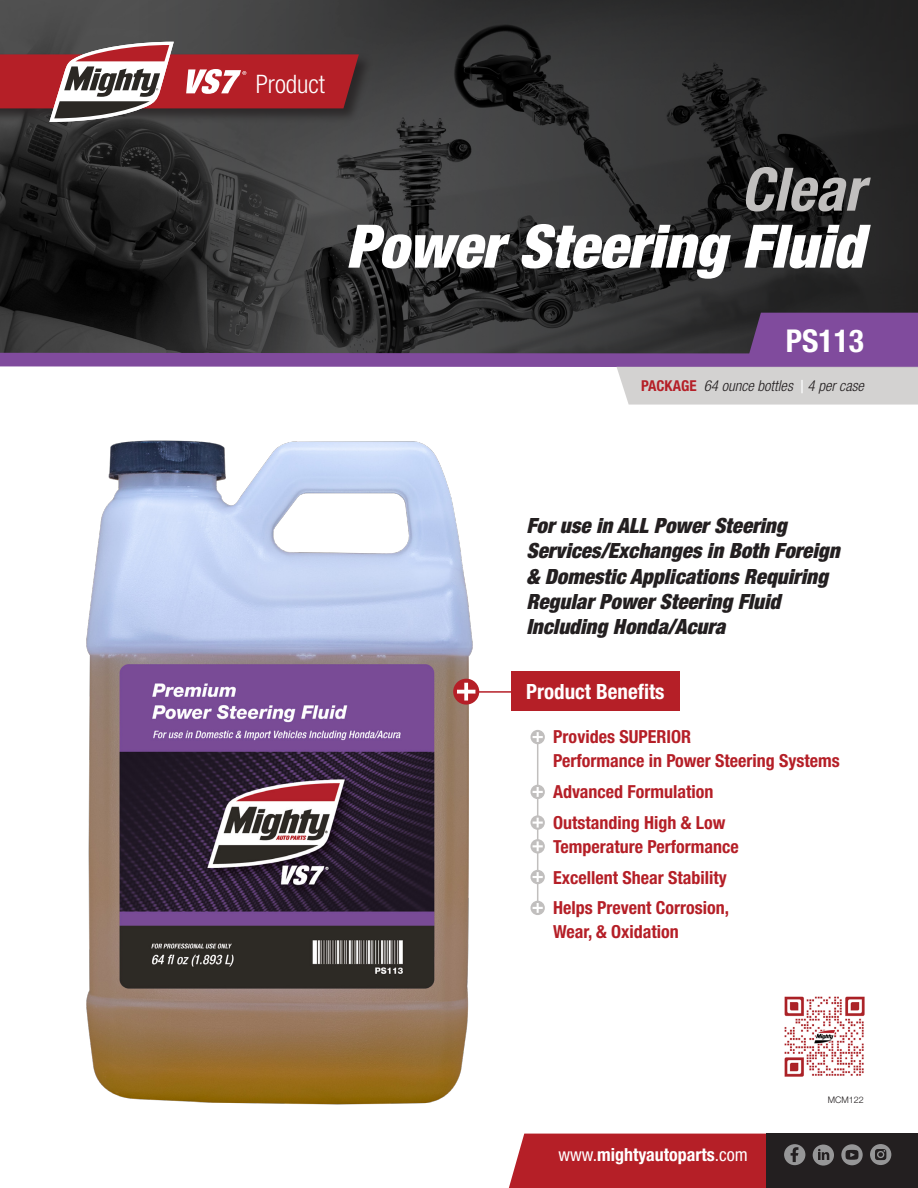
<style>
.page{position:relative;width:918px;height:1188px;background:#fff}
.page>*{position:absolute;margin:0;border:0;box-sizing:border-box;transform-origin:0 0}
.t1{font:italic 900 condensed 60px "Helvetica Neue";color:#fff}
.t2{font:italic 700 condensed 60px "Helvetica Neue";color:#c1bfbe}
.t3{font:700 condensed 31.5px "Helvetica Neue";color:#fff}
.t4{font:300 condensed 25.5px "Helvetica Neue";color:#fff}
.t5{font:italic 900 condensed 21px/25.2px "Helvetica Neue";color:#231f20}
.t6{font:700 condensed 21px "Helvetica Neue";color:#fff}
.t7{font:700 condensed 18px/24px "Helvetica Neue";color:#b51f27}
.t8{font:700 condensed 18px "Helvetica Neue";color:#fff}
.t9{font:italic 300 condensed 15px "Helvetica Neue";color:#231f20}
.t10{font:300 9px "Helvetica Neue";color:#231f20}
.s1{font-weight:700;font-style:normal;color:#b51f27}
.s2{font-weight:400;font-style:normal;font-size:18px;color:#fff}
.s3{font-weight:400}
</style>
<div class="page">
<img style="left:0;top:0;width:135px;height:313px">
<svg style="left:135px;top:0;width:783px;height:313px;background:#2f3030"></svg>
<div style="left:0;top:53px;width:373px;height:70px;background:#231f20;opacity:.75"></div>
<svg style="left:0;top:42px;width:359px;height:80px;background:#91484c"></svg>
<svg style="left:509px;top:1134px;width:409px;height:54px;background:#85282e"></svg>
<hr style="left:537px;top:744px;width:1px;height:161px;background:#c1bfbe">
<svg style="left:0;top:313px;width:918px;height:92px"></svg>
<div style="left:512px;top:672px;width:168px;height:39px;background:#b51f27"></div>
<div style="left:531px;top:730px;width:14px;height:14px;background:#c1bfbe;border-radius:50%"></div>
<svg style="left:533px;top:732px;width:10px;height:10px"></svg>
<div style="left:530px;top:785px;width:15px;height:14px;background:#c1bfbe;border-radius:50%"></div>
<svg style="left:533px;top:787px;width:10px;height:10px"></svg>
<svg style="left:530px;top:815px;width:15px;height:15px"></svg>
<svg style="left:533px;top:818px;width:10px;height:10px"></svg>
<svg style="left:530px;top:839px;width:15px;height:15px"></svg>
<svg style="left:533px;top:841px;width:10px;height:10px"></svg>
<div style="left:530px;top:870px;width:15px;height:14px;background:#c1bfbe;border-radius:50%"></div>
<svg style="left:533px;top:872px;width:10px;height:10px"></svg>
<div style="left:530px;top:901px;width:15px;height:14px;background:#c1bfbe;border-radius:50%"></div>
<svg style="left:533px;top:903px;width:10px;height:10px"></svg>
<img style="left:86px;top:440px;width:394px;height:665px">
<hr style="left:459px;top:691px;width:59px;height:2px;background:#b51f27">
<svg style="left:453px;top:679px;width:26px;height:26px"></svg>
<svg style="left:457px;top:683px;width:18px;height:18px"></svg>
<img style="left:784px;top:996px;width:81px;height:81px">
<p class="t4" style="left:256px;top:70px;width:71px">Product</p>
<p class="t2" style="left:741px;top:153px;width:125px">Clear</p>
<p class="t1" style="left:346px;top:209px;width:519px">Power Steering Fluid</p>
<p class="t3" style="left:786px;top:321px;width:80px">PS113</p>
<p class="t9" style="left:641px;top:377px;width:224px"><span class="s1">PACKAGE</span> 64 ounce bottles <span class="s2">|</span> 4 per case</p>
<p class="t5" style="left:526px;top:513px;width:315px">For use in ALL Power Steering<br>Services/Exchanges in Both Foreign &amp; Domestic Applications Requiring<br>Regular Power Steering Fluid<br>Including Honda/Acura</p>
<p class="t6" style="left:526px;top:679px;width:140px">Product Benefits</p>
<p class="t7" style="left:553px;top:725px;width:288px">Provides SUPERIOR<br>Performance in Power Steering Systems</p>
<p class="t7" style="left:553px;top:780px;width:162px">Advanced Formulation</p>
<p class="t7" style="left:553px;top:810px;width:187px">Outstanding High &amp; Low<br>Temperature Performance</p>
<p class="t7" style="left:553px;top:865px;width:175px">Excellent Shear Stability</p>
<p class="t7" style="left:553px;top:896px;width:177px">Helps Prevent Corrosion,<br>Wear, &amp; Oxidation</p>
<p class="t8" style="left:559px;top:1144px;width:191px"><span class="s3">www.</span>mightyautoparts<span class="s3">.com</span></p>
<p class="t10" style="left:828px;top:1092px;width:38px">MCM122</p>
</div>
